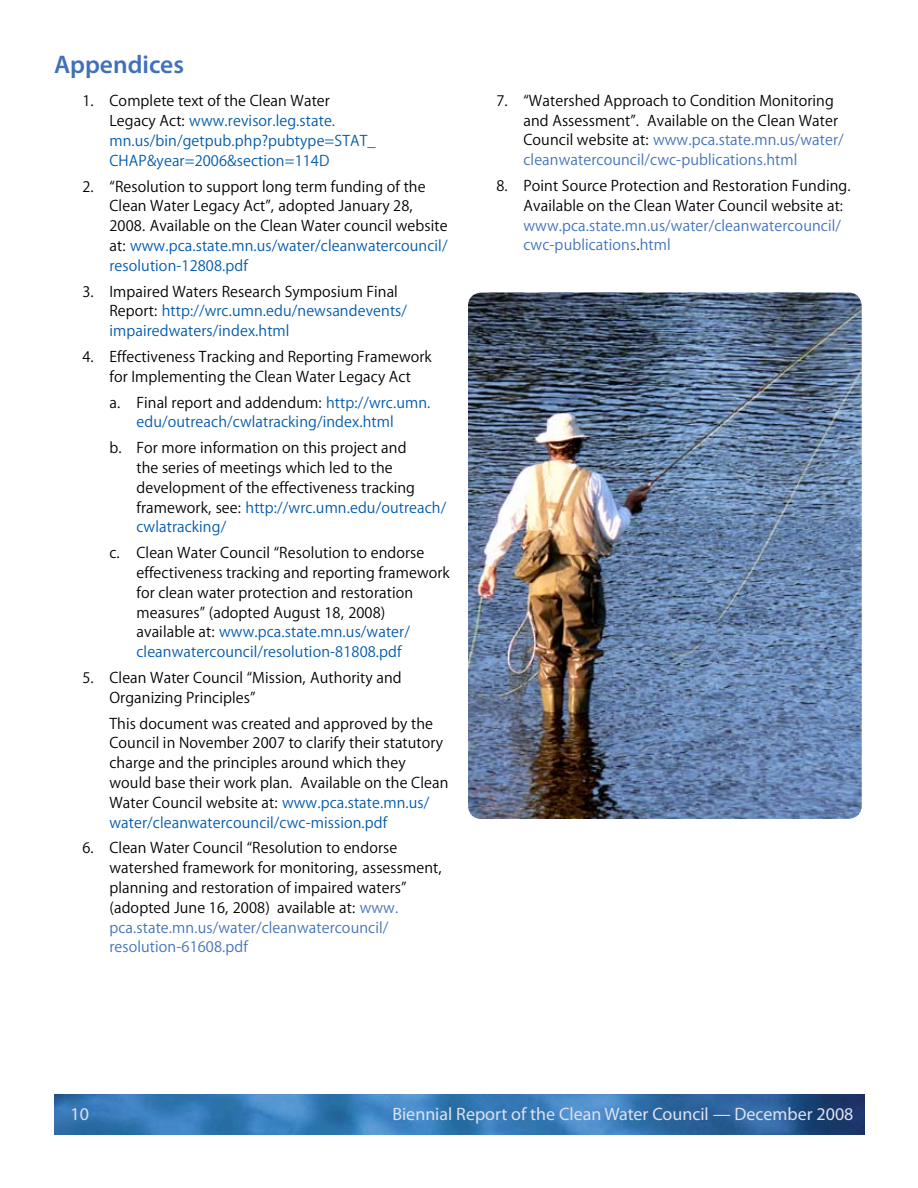
<style>
.page{position:relative;width:918px;height:1188px;background:#fff}
.page>*{position:absolute;margin:0;border:0;box-sizing:border-box;transform-origin:0 0}
.t1{font:600 25.5px "Myriad Pro";color:#4171b8}
.t2{font:18px "Myriad Pro";color:#dce0f1}
.t3{font:16.5px/19.8px "Myriad PCA Text";color:#000}
.t4{font:16.5px/19.8px "Myriad PCA Text";color:#0059aa}
.t5{font:16.5px/19.8px "Myriad PCA Text";color:#4171b8}
.s1{color:#000}
.s2{color:#0059aa}
.s3{color:#4171b8}
</style>
<div class="page">
<img style="left:54px;top:1095px;width:810px;height:39px">
<img style="left:468px;top:292px;width:394px;height:527px">
<h1 class="t1" style="left:54px;top:48px;width:132px">Appendices</h1>
<p class="t4" style="left:109px;top:92px;width:268px;text-indent:-27px"><span class="s1">1. Complete text of the Clean Water Legacy Act:</span> www.revisor.leg.state. mn.us/bin/getpub.php?pubtype=STAT_ CHAP&amp;year=2006&amp;section=114D</p>
<p class="t3" style="left:109px;top:177px;width:340px;text-indent:-27px">2. “Resolution to support long term funding of the Clean Water Legacy Act”, adopted January 28, 2008. Available on the Clean Water council website at: <span class="s2">www.pca.state.mn.us/water/cleanwatercouncil/ resolution-12808.pdf</span></p>
<p class="t4" style="left:109px;top:282px;width:299px;text-indent:-27px"><span class="s1">3. Impaired Waters Research Symposium Final<br>Report:</span> http://wrc.umn.edu/newsandevents/ impairedwaters/index.html</p>
<p class="t3" style="left:82px;top:347px;width:351px;text-align:center">4. Effectiveness Tracking and Reporting Framework for Implementing the Clean Water Legacy Act</p>
<p class="t4" style="left:109px;top:393px;width:323px;text-align:center"><span class="s1">a. Final report and addendum:</span> http://wrc.umn. edu/outreach/cwlatracking/index.html</p>
<p class="t3" style="left:136px;top:439px;width:311px;text-indent:-27px">b. For more information on this project and<br>the series of meetings which led to the development of the effectiveness tracking framework, see: <span class="s2">http://wrc.umn.edu/outreach/ cwlatracking/</span></p>
<p class="t3" style="left:136px;top:544px;width:315px;text-indent:-27px">c. Clean Water Council “Resolution to endorse effectiveness tracking and reporting framework for clean water protection and restoration measures” (adopted August 18, 2008)<br>available at: <span class="s2">www.pca.state.mn.us/water/ cleanwatercouncil/resolution-81808.pdf</span></p>
<p class="t3" style="left:109px;top:668px;width:294px;text-indent:-27px">5. Clean Water Council “Mission, Authority and<br>Organizing Principles”</p>
<p class="t3" style="left:109px;top:714px;width:341px">This document was created and approved by the Council in November 2007 to clarify their statutory charge and the principles around which they would base their work plan. Available on the Clean Water Council website at: <span class="s2">www.pca.state.mn.us/ water/cleanwatercouncil/cwc-mission.pdf</span></p>
<p class="t3" style="left:109px;top:839px;width:334px;text-indent:-27px">6. Clean Water Council “Resolution to endorse watershed framework for monitoring, assessment, planning and restoration of impaired waters” (adopted June 16, 2008) available at: <span class="s3">www. pca.state.mn.us/water/cleanwatercouncil/ resolution-61608.pdf</span></p>
<p class="t3" style="left:523px;top:91px;width:322px;text-indent:-27px">7. “Watershed Approach to Condition Monitoring and Assessment”. Available on the Clean Water Council website at: <span class="s3">www.pca.state.mn.us/water/ cleanwatercouncil/cwc-publications.html</span></p>
<p class="t3" style="left:523px;top:176px;width:329px;text-indent:-27px">8. Point Source Protection and Restoration Funding.<br>Available on the Clean Water Council website at:</p>
<p class="t5" style="left:523px;top:216px;width:319px">www.pca.state.mn.us/water/cleanwatercouncil/ cwc-publications<span class="s1">.</span>html</p>
<p class="t2" style="left:70px;top:1103px;width:20px">10</p>
<p class="t2" style="left:392px;top:1103px;width:463px">Biennial Report of the Clean Water Council — December 2008</p>
</div>
